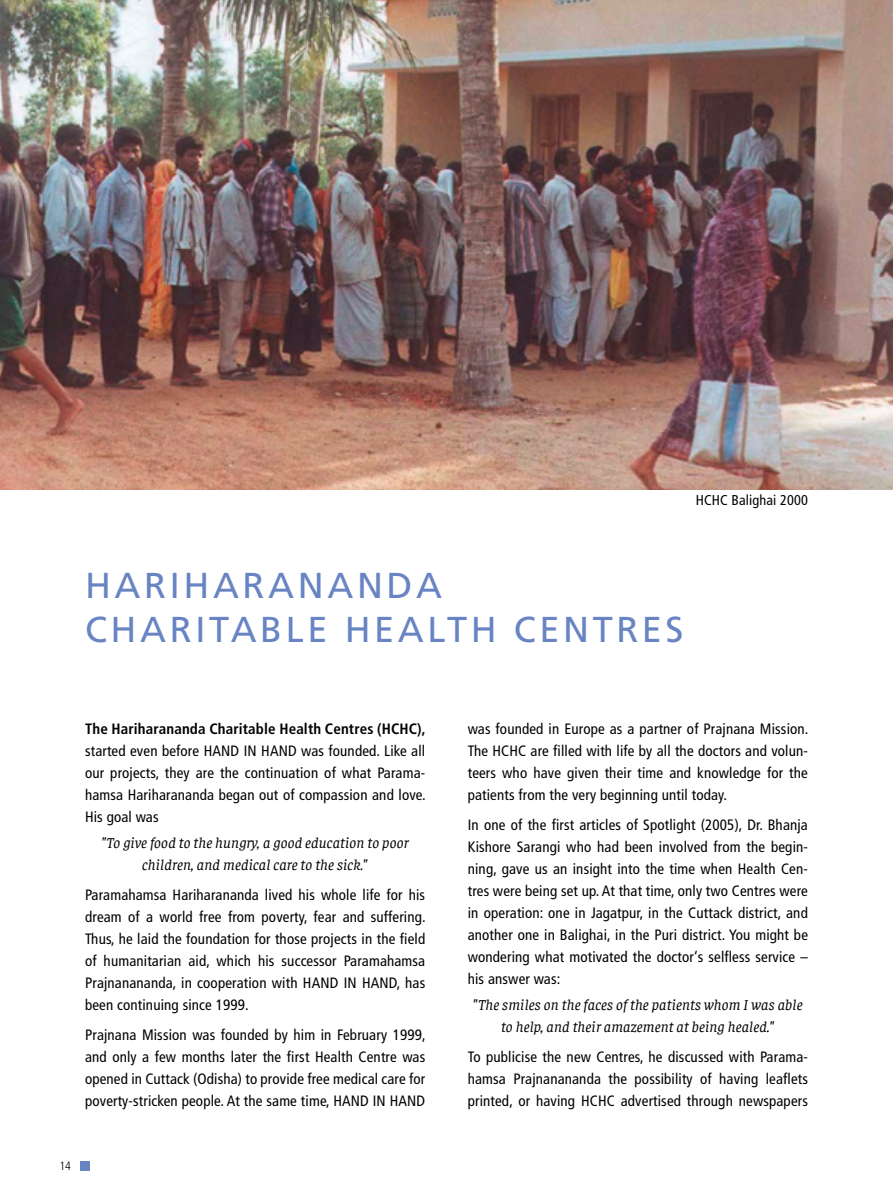
<style>
.page{position:relative;width:893px;height:1191px;background:#fff}
.page>*{position:absolute;margin:0;border:0;box-sizing:border-box;transform-origin:0 0}
.t1{font:36px/43.2px "Frutiger";letter-spacing:.1em;color:#6884c2}
.t2{font:condensed 15px/21.9px "Frutiger";letter-spacing:.01em;color:#000;text-align:justify}
.t3{font:italic 15px/21.9px "Faustina";letter-spacing:.01em;color:#000;text-align:center}
.t4{font:700 condensed 15px "Frutiger";letter-spacing:.01em;color:#000}
.t5{font:condensed 14.25px "Frutiger";letter-spacing:.01em;color:#000}
.t6{font:300 condensed 12px "Frutiger";color:#000}
.s1{font-weight:500}
</style>
<div class="page">
<div style="left:80px;top:1161px;width:9px;height:9px;background:#6884c2"></div>
<img style="left:0;top:0;width:893px;height:490px">
<p class="t5" style="left:696px;top:491px;width:114px">HCHC Balighai 2000</p>
<h1 class="t1" style="left:85px;top:564px;width:600px">HARIHARANANDA<br>CHARITABLE HEALTH CENTRES</h1>
<p class="t4" style="left:85px;top:720px;width:342px">The Hariharananda Charitable Health Centres (HCHC),</p>
<p class="t2" style="left:85px;top:740px;width:342px">started even before HAND IN HAND was founded. Like all our projects, they are the continuation of what Parama&shy;hamsa Hariharananda began out of compassion and love.<br>His goal was</p>
<p class="t3" style="left:102px;top:831px;width:308px"><span class="s1">"</span>To give food to the hungry, a good education to poor children, and medical care to the sick.<span class="s1">"</span></p>
<p class="t2" style="left:85px;top:884px;width:342px">Paramahamsa Hariharananda lived his whole life for his dream of a world free from poverty, fear and suffering.<br>Thus, he laid the foundation for those projects in the field of humanitarian aid, which his successor Paramahamsa Prajnanananda, in cooperation with HAND IN HAND, has been continuing since 1999.</p>
<p class="t2" style="left:85px;top:1024px;width:342px">Prajnana Mission was founded by him in February 1999, and only a few months later the first Health Centre was opened in Cuttack (Odisha) to provide free medical care for poverty-stricken people. At the same time, HAND IN HAND</p>
<p class="t6" style="left:60px;top:1159px;width:13px">14</p>
<p class="t2" style="left:468px;top:718px;width:342px">was founded in Europe as a partner of Prajnana Mission.<br>The HCHC are filled with life by all the doctors and volun&shy;teers who have given their time and knowledge for the patients from the very beginning until today.</p>
<p class="t2" style="left:468px;top:814px;width:342px">In one of the first articles of Spotlight (2005), Dr. Bhanja Kishore Sarangi who had been involved from the begin&shy;ning, gave us an insight into the time when Health Cen&shy;tres were being set up. At that time, only two Centres were in operation: one in Jagatpur, in the Cuttack district, and another one in Balighai, in the Puri district. You might be wondering what motivated the doctor‘s selfless service – his answer was:</p>
<p class="t3" style="left:473px;top:992px;width:331px"><span class="s1">"</span>The smiles on the faces of the patients whom I was able to help, and their amazement at being healed.<span class="s1">"</span></p>
<p class="t2" style="left:468px;top:1046px;width:342px">To publicise the new Centres, he discussed with Parama&shy;hamsa Prajnanananda the possibility of having leaflets printed, or having HCHC advertised through newspapers</p>
</div>
